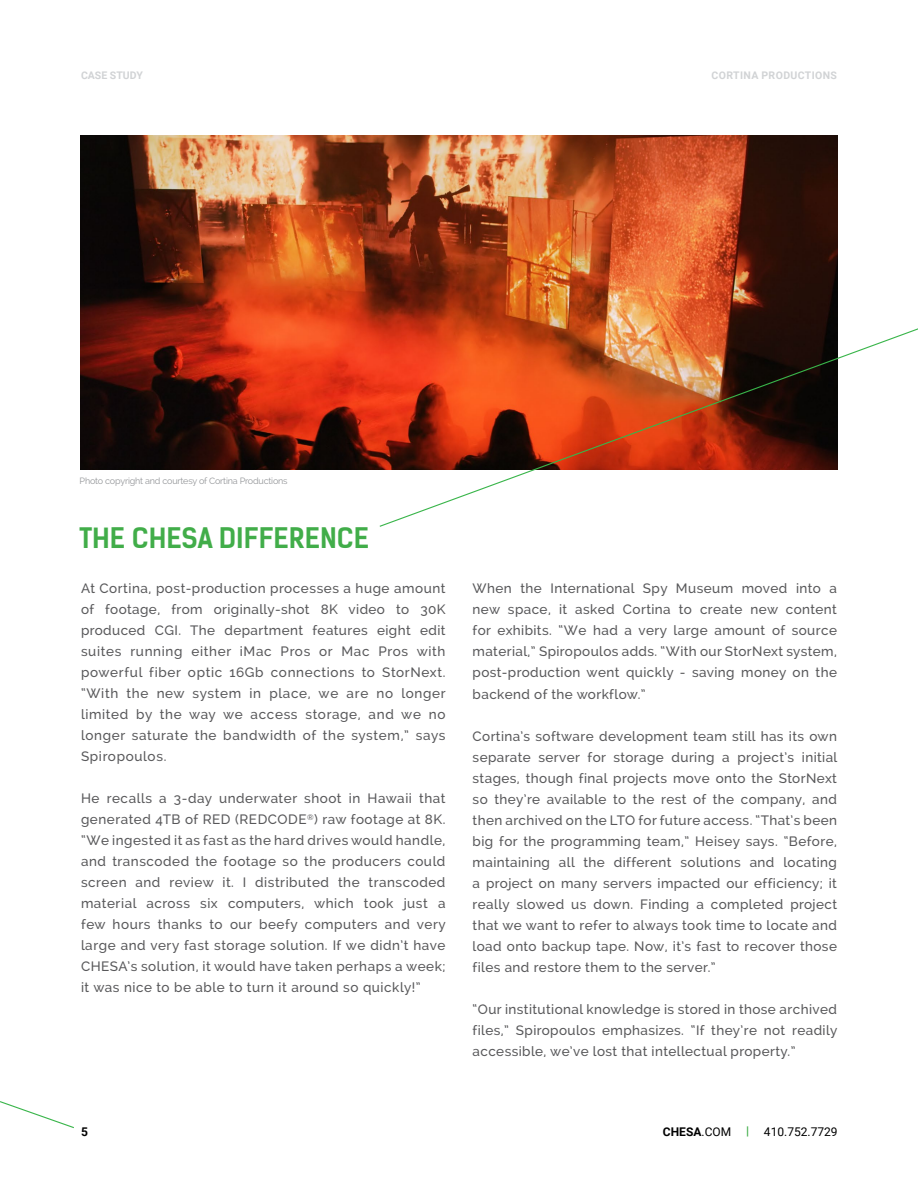
<style>
.page{position:relative;width:918px;height:1188px;background:#fff}
.page>*{position:absolute;margin:0;border:0;box-sizing:border-box;transform-origin:0 0}
.t1{font:700 27px "Kelson Sans";color:#41ad49}
.t2{font:500 13.5px/21px "Raleway";letter-spacing:.03em;color:#58585a;text-align:justify}
.t3{font:12px "Roboto";color:#000}
.t4{font:700 12px "Roboto";color:#000}
.t5{font:700 10.5px "Roboto";letter-spacing:.035em;color:#d1d3d5}
.t6{font:700 10.5px "Roboto";color:#d1d3d5}
.t7{font:9px "Raleway";letter-spacing:-.02em;color:#939598}
.s1{font-weight:700}
.s2{font-weight:700;color:#41ad49}
</style>
<div class="page">
<svg style="left:0;top:1101px;width:74px;height:28px"></svg>
<img style="left:80px;top:135px;width:757px;height:335px">
<svg style="left:378px;top:325px;width:540px;height:202px"></svg>
<p class="t6" style="left:81px;top:68px;width:63px">CASE STUDY</p>
<p class="t5" style="left:712px;top:68px;width:127px">CORTINA PRODUCTIONS</p>
<p class="t7" style="left:80px;top:475px;width:209px">Photo copyright and courtesy of Cortina Productions</p>
<h1 class="t1" style="left:80px;top:521px;width:291px">THE CHESA DIFFERENCE</h1>
<p class="t2" style="left:81px;top:578px;width:366px">At Cortina, post-production processes a huge amount of footage, from originally-shot 8K video to 30K produced CGI. The department features eight edit suites running either iMac Pros or Mac Pros with powerful fiber optic 16Gb connections to StorNext. “With the new system in place, we are no longer limited by the way we access storage, and we no longer saturate the bandwidth of the system,” says Spiropoulos.</p>
<p class="t2" style="left:81px;top:788px;width:366px">He recalls a 3-day underwater shoot in Hawaii that generated 4TB of RED (REDCODE<sup>®</sup>) raw footage at 8K. “We ingested it as fast as the hard drives would handle, and transcoded the footage so the producers could screen and review it. I distributed the transcoded material across six computers, which took just a few hours thanks to our beefy computers and very large and very fast storage solution. If we didn’t have CHESA’s solution, it would have taken perhaps a week; it was nice to be able to turn it around so quickly!”</p>
<p class="t2" style="left:473px;top:578px;width:366px">When the International Spy Museum moved into a new space, it asked Cortina to create new content for exhibits. “We had a very large amount of source material,” Spiropoulos adds. “With our StorNext system, post-production went quickly - saving money on the backend of the workflow.”</p>
<p class="t2" style="left:473px;top:725px;width:366px">Cortina’s software development team still has its own separate server for storage during a project’s initial stages, though final projects move onto the StorNext so they’re available to the rest of the company, and then archived on the LTO for future access. “That’s been big for the programming team,” Heisey says. “Before, maintaining all the different solutions and locating a project on many servers impacted our efficiency; it really slowed us down. Finding a completed project that we want to refer to always took time to locate and load onto backup tape. Now, it’s fast to recover those files and restore them to the server.”</p>
<p class="t2" style="left:473px;top:998px;width:366px">“Our institutional knowledge is stored in those archived files,” Spiropoulos emphasizes. “If they’re not readily accessible, we’ve lost that intellectual property.”</p>
<p class="t4" style="left:81px;top:1123px;width:8px">5</p>
<p class="t3" style="left:663px;top:1123px;width:176px"><span class="s1">CHESA</span>.COM <span class="s2">|</span> 410.752.7729</p>
</div>
